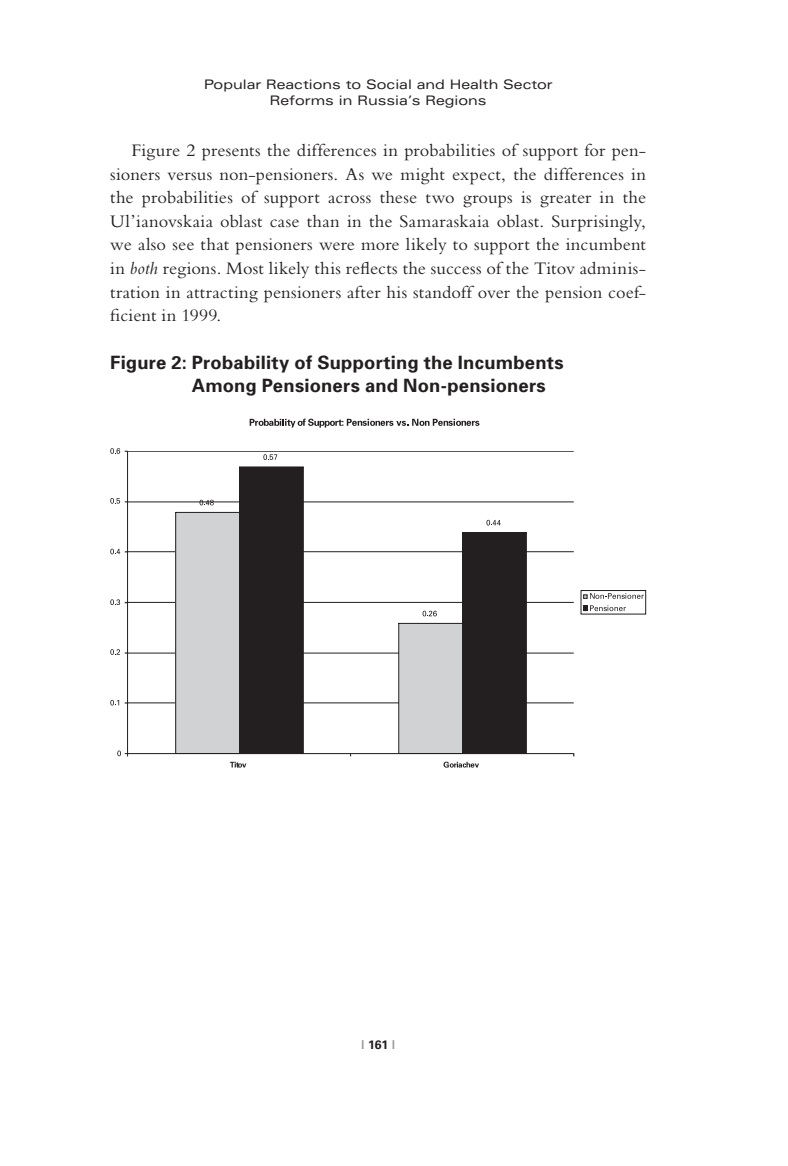
<style>
.page{position:relative;width:788px;height:1166px;background:#fff}
.page>*{position:absolute;margin:0;border:0;box-sizing:border-box;transform-origin:0 0}
.t1{font:18.38px/23.6px "Bembo";letter-spacing:.005em;color:#231f20;text-align:justify}
.t2{font:700 18.38px/23.6px "Univers";letter-spacing:.01em;color:#231f20}
.t3{font:expanded 13.12px/15.8px "Univers";color:#231f20;text-align:center}
.t4{font:700 12.25px "Univers";color:#231f20}
.s1{font-style:italic}
.s2{color:#939598}
</style>
<div class="page">
<hr style="left:127px;top:451px;width:446px;height:1px;background:#231f20">
<hr style="left:127px;top:501px;width:446px;height:1px;background:#231f20">
<hr style="left:127px;top:551px;width:446px;height:1px;background:#231f20">
<hr style="left:127px;top:602px;width:446px;height:1px;background:#231f20">
<hr style="left:127px;top:653px;width:446px;height:1px;background:#231f20">
<hr style="left:127px;top:702px;width:446px;height:1px;background:#231f20">
<div style="left:175px;top:512px;width:64px;height:241px;background:#d1d2d4"></div>
<hr style="left:175px;top:512px;width:1px;height:241px;background:#231f20">
<hr style="left:175px;top:512px;width:64px;height:1px;background:#231f20">
<div style="left:398px;top:623px;width:64px;height:130px;background:#d1d2d4"></div>
<hr style="left:398px;top:623px;width:1px;height:130px;background:#231f20">
<hr style="left:398px;top:623px;width:64px;height:1px;background:#231f20">
<div style="left:239px;top:467px;width:64px;height:286px;background:#231f20"></div>
<hr style="left:303px;top:467px;width:1px;height:286px;background:#231f20">
<hr style="left:239px;top:466px;width:64px;height:1px;background:#231f20">
<div style="left:462px;top:532px;width:64px;height:221px;background:#231f20"></div>
<hr style="left:526px;top:532px;width:1px;height:221px;background:#231f20">
<hr style="left:127px;top:451px;width:1px;height:302px;background:#231f20">
<hr style="left:127px;top:753px;width:446px;height:1px;background:#231f20">
<svg style="left:250px;top:419px;width:229px;height:8px"></svg>
<svg style="left:199px;top:500px;width:15px;height:5px"></svg>
<svg style="left:422px;top:610px;width:15px;height:6px"></svg>
<svg style="left:263px;top:454px;width:14px;height:6px"></svg>
<svg style="left:486px;top:520px;width:14px;height:5px"></svg>
<svg style="left:117px;top:750px;width:11px;height:6px"></svg>
<svg style="left:110px;top:700px;width:9px;height:5px"></svg>
<svg style="left:110px;top:649px;width:17px;height:6px"></svg>
<svg style="left:110px;top:599px;width:17px;height:6px"></svg>
<svg style="left:110px;top:548px;width:17px;height:6px"></svg>
<svg style="left:110px;top:498px;width:17px;height:5px"></svg>
<svg style="left:110px;top:448px;width:18px;height:6px"></svg>
<svg style="left:443px;top:761px;width:36px;height:6px"></svg>
<svg style="left:230px;top:761px;width:16px;height:6px"></svg>
<div style="left:581px;top:590px;width:64px;height:24px;border:1px solid #231f20"></div>
<svg style="left:583px;top:593px;width:60px;height:6px"></svg>
<svg style="left:583px;top:605px;width:43px;height:6px"></svg>
<p class="t3" style="left:204px;top:76px;width:350px">Popular Reactions to Social and Health Sector<br>Reforms in Russia’s Regions</p>
<p class="t1" style="left:110px;top:138px;width:537px;text-indent:21px">Figure 2 presents the differences in probabilities of support for pen&shy;sioners versus non-pensioners. As we might expect, the differences in the probabilities of support across these two groups is greater in the Ul’ianovskaia oblast case than in the Samaraskaia oblast. Surprisingly, we also see that pensioners were more likely to support the incumbent in <span class="s1">both</span> regions. Most likely this reflects the success of the Titov adminis&shy;tration in attracting pensioners after his standoff over the pension coef&shy;ficient in 1999.</p>
<p class="t2" style="left:192px;top:350px;width:373px;text-indent:-82px">Figure 2: Probability of Supporting the Incumbents<br>Among Pensioners and Non-pensioners</p>
<p class="t4" style="left:361px;top:1036px;width:36px"><span class="s2">|</span> 161 <span class="s2">|</span></p>
</div>
